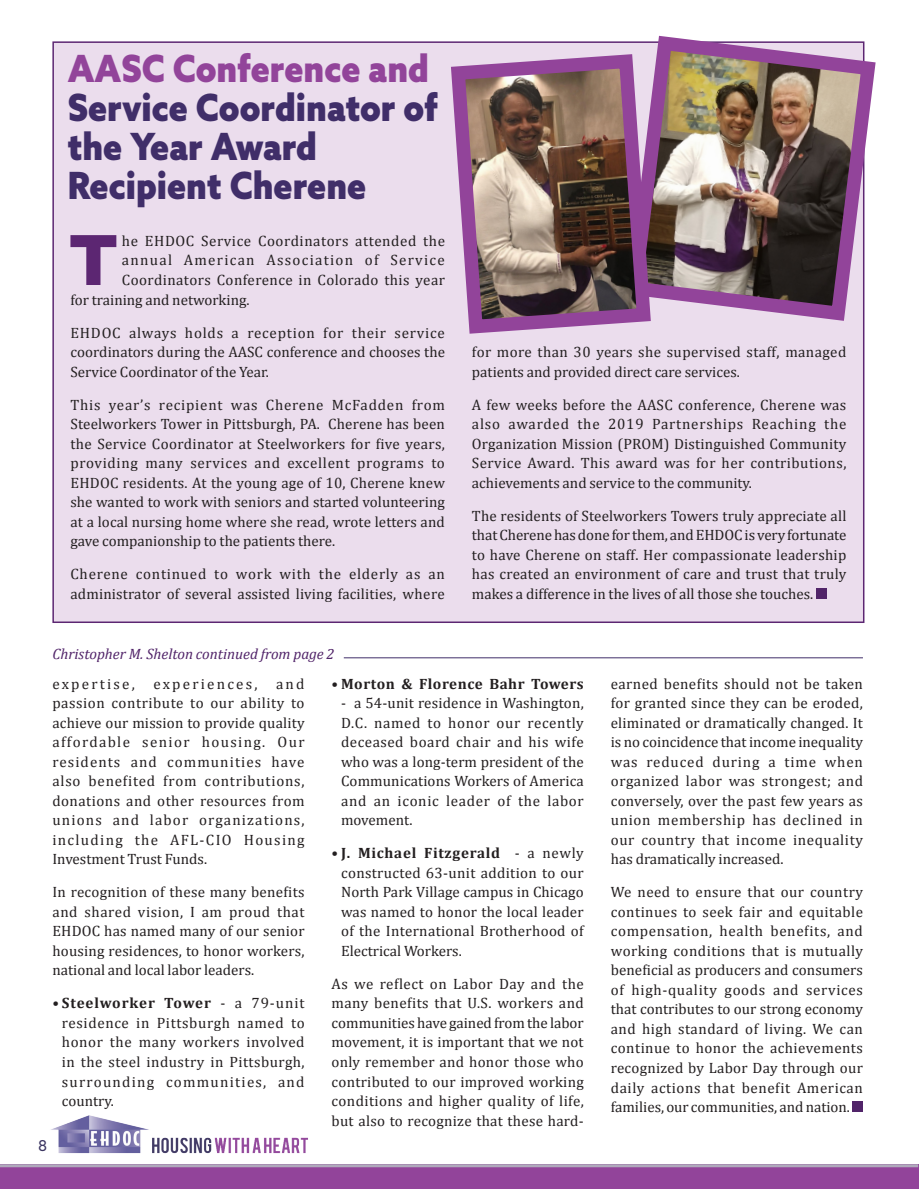
<style>
.page{position:relative;width:919px;height:1189px;background:#fff}
.page>*{position:absolute;margin:0;border:0;box-sizing:border-box;transform-origin:0 0}
.OPTIMA_director_lett{font:900 68.85px "Azo Sans";color:#5c2672}
.t1{font:900 37.5px/39px "Azo Sans";color:#402e69;scale:.9 1}
.OPTIMA_director_lett-2{font:15px/19.5px "Cambria";letter-spacing:.01em;color:#231f20;text-align:justify}
.OPTIMA_director_lett-3{font:15px "Cambria";letter-spacing:.03em;color:#231f20}
.OPTIMA_director_lett-4{font:italic 15px "Cambria";color:#512469}
.OPTIMA_director_lett-5{font:15px "Cambria";letter-spacing:.04em;color:#231f20}
.OPTIMA_director_lett-6{font:15px "Cambria";letter-spacing:.085em;color:#231f20}
.OPTIMA_director_lett-7{font:700 15px "Cambria";letter-spacing:.035em;color:#231f20}
.t2{font:15px "Azo Sans";color:#3b3561}
.s1{color:#92449a}
.s2{font-weight:700}
</style>
<div class="page">
<div style="left:0;top:1164px;width:918px;height:24px;background:#92449a"></div>
<hr style="left:0;top:1164px;width:918px;height:3px;background:#b0aabc">
<img style="left:51px;top:1115px;width:257px;height:39px">
<svg style="left:918px;top:1164px;width:1px;height:24px"></svg>
<hr style="left:344px;top:657px;width:518px;height:1px;background:#402e69">
<div style="left:52px;top:41px;width:812px;height:582px;background:#ebdded;border:2px solid #5c2672"></div>
<div style="left:816px;top:588px;width:10px;height:10px;background:#512469"></div>
<img style="left:619px;top:35px;width:257px;height:293px">
<svg style="left:451px;top:47px;width:207px;height:287px;background:#8f6e7a"></svg>
<div style="left:852px;top:1101px;width:10px;height:10px;background:#512469"></div>
<p class="t1" style="left:68px;top:48px;width:412px"><span class="s1">AASC Conference and<br></span>Service Coordinator of the Year Award<br>Recipient Cherene</p>
<p class="OPTIMA_director_lett" style="left:70px;top:214px;width:48px">T</p>
<p class="OPTIMA_director_lett-5" style="left:122px;top:232px;width:324px">he EHDOC Service Coordinators attended the</p>
<p class="OPTIMA_director_lett-6" style="left:122px;top:251px;width:324px">annual American Association of Service</p>
<p class="OPTIMA_director_lett-3" style="left:122px;top:271px;width:324px">Coordinators Conference in Colorado this year</p>
<p class="OPTIMA_director_lett-2" style="left:70px;top:289px;width:180px">for training and networking.</p>
<p class="OPTIMA_director_lett-2" style="left:70px;top:322px;width:376px">EHDOC always holds a reception for their service coordinators during the AASC conference and chooses the Service Coordinator of the Year.</p>
<p class="OPTIMA_director_lett-2" style="left:70px;top:394px;width:376px">This year’s recipient was Cherene McFadden from Steelworkers Tower in Pittsburgh, PA. Cherene has been the Service Coordinator at Steelworkers for five years, providing many services and excellent programs to EHDOC residents. At the young age of 10, Cherene knew she wanted to work with seniors and started volunteering at a local nursing home where she read, wrote letters and gave companionship to the patients there.</p>
<p class="OPTIMA_director_lett-2" style="left:70px;top:564px;width:376px">Cherene continued to work with the elderly as an administrator of several assisted living facilities, where</p>
<p class="OPTIMA_director_lett-4" style="left:52px;top:643px;width:283px">Christopher M. Shelton continued from page 2</p>
<p class="OPTIMA_director_lett-2" style="left:472px;top:342px;width:376px">for more than 30 years she supervised staff, managed patients and provided direct care services.</p>
<p class="OPTIMA_director_lett-2" style="left:472px;top:394px;width:376px">A few weeks before the AASC conference, Cherene was also awarded the 2019 Partnerships Reaching the Organization Mission (PROM) Distinguished Community Service Award. This award was for her contributions, achievements and service to the community.</p>
<p class="OPTIMA_director_lett-2" style="left:472px;top:505px;width:376px">The residents of Steelworkers Towers truly appreciate all that Cherene has done for them, and EHDOC is very fortunate to have Cherene on staff. Her compassionate leadership has created an environment of care and trust that truly makes a difference in the lives of all those she touches.</p>
<p class="OPTIMA_director_lett-2" style="left:52px;top:674px;width:254px">expertise, experiences, and passion contribute to our ability to achieve our mission to provide quality affordable senior housing. Our residents and communities have also benefited from contributions, donations and other resources from unions and labor organizations, including the AFL-CIO Housing Investment Trust Funds.</p>
<p class="OPTIMA_director_lett-2" style="left:52px;top:882px;width:254px">In recognition of these many benefits and shared vision, I am proud that EHDOC has named many of our senior housing residences, to honor workers, national and local labor leaders.</p>
<p class="OPTIMA_director_lett-2" style="left:62px;top:993px;width:244px;text-indent:-9px"><span class="s2">• Steelworker Tower</span> - a 79-unit residence in Pittsburgh named to honor the many workers involved in the steel industry in Pittsburgh, surrounding communities, and country.</p>
<p class="t2" style="left:38px;top:1136px;width:11px">8</p>
<p class="OPTIMA_director_lett-7" style="left:331px;top:673px;width:254px">• Morton &amp; Florence Bahr Towers</p>
<p class="OPTIMA_director_lett-2" style="left:341px;top:693px;width:244px">- a 54-unit residence in Washington, D.C. named to honor our recently deceased board chair and his wife who was a long-term president of the Communications Workers of America and an iconic leader of the labor movement.</p>
<p class="OPTIMA_director_lett-2" style="left:341px;top:843px;width:244px;text-indent:-9px"><span class="s2">• J. Michael Fitzgerald</span> - a newly constructed 63-unit addition to our North Park Village campus in Chicago was named to honor the local leader of the International Brotherhood of Electrical Workers.</p>
<p class="OPTIMA_director_lett-2" style="left:331px;top:974px;width:254px">As we reflect on Labor Day and the many benefits that U.S. workers and communities have gained from the labor movement, it is important that we not only remember and honor those who contributed to our improved working conditions and higher quality of life, but also to recognize that these hard-</p>
<p class="OPTIMA_director_lett-2" style="left:610px;top:674px;width:254px">earned benefits should not be taken for granted since they can be eroded, eliminated or dramatically changed. It is no coincidence that income inequality was reduced during a time when organized labor was strongest; and conversely, over the past few years as union membership has declined in our country that income inequality has dramatically increased.</p>
<p class="OPTIMA_director_lett-2" style="left:610px;top:882px;width:254px">We need to ensure that our country continues to seek fair and equitable compensation, health benefits, and working conditions that is mutually beneficial as producers and consumers of high-quality goods and services that contributes to our strong economy and high standard of living. We can continue to honor the achievements recognized by Labor Day through our daily actions that benefit American families, our communities, and nation.</p>
</div>
